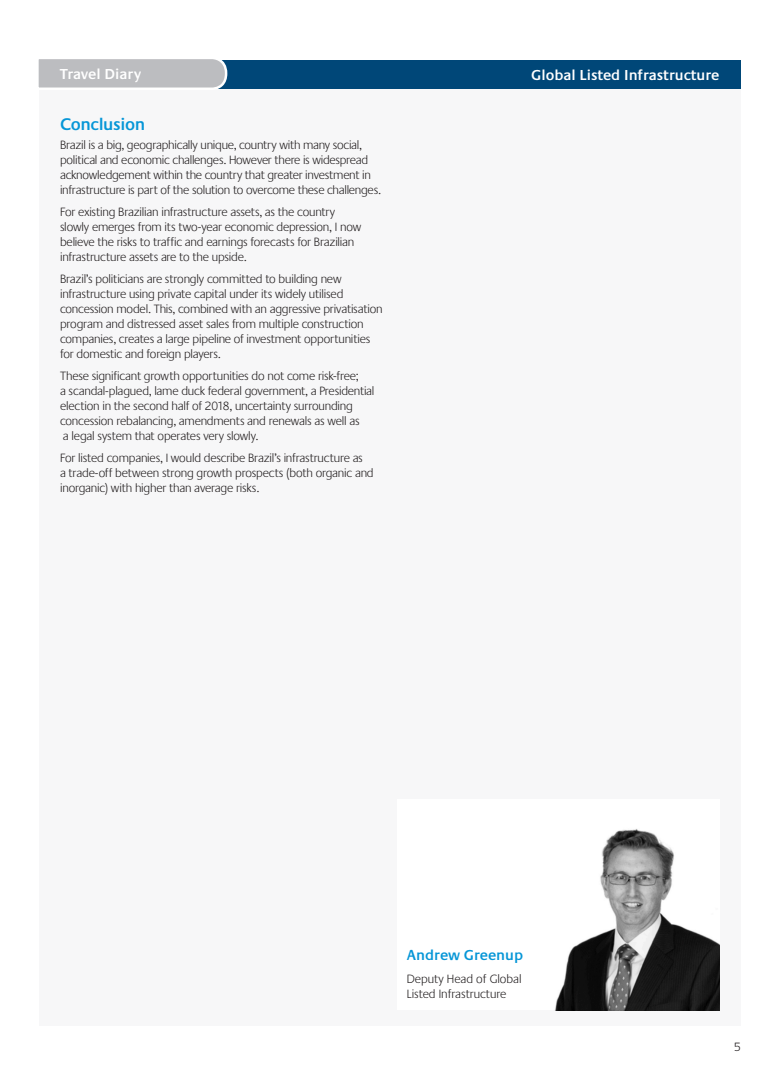
<style>
.page{position:relative;width:780px;height:1088px;background:#fff}
.page>*{position:absolute;margin:0;border:0;box-sizing:border-box;transform-origin:0 0}
.Heading_1{font:600 17.5px "Praxis EF";letter-spacing:-.02em;color:#0696d7}
.t1{font:600 15px "Praxis EF";color:#fff}
.Body_Bullet{font:600 15px "Praxis EF";color:#0696d7}
.Body_Text{font:300 12.5px/15px "Praxis EF";letter-spacing:-.015em;color:#231f20}
.Body_Bullet-2{font:300 12.5px/15px "Praxis EF";color:#231f20}
</style>
<div class="page">
<div style="left:39px;top:89px;width:702px;height:937px;background:#f7f7f8"></div>
<div style="left:39px;top:60px;width:701px;height:29px;background:#004778"></div>
<svg style="left:38px;top:59px;width:190px;height:30px;background:#bec0c3"></svg>
<div style="left:397px;top:799px;width:322px;height:211px;background:#fff"></div>
<img style="left:555px;top:829px;width:164px;height:181px">
<p class="t1" style="left:60px;top:66px;width:83px">Travel Diary</p>
<p class="t1" style="left:531px;top:67px;width:190px">Global Listed Infrastructure</p>
<p class="Heading_1" style="left:60px;top:115px;width:87px">Conclusion</p>
<p class="Body_Text" style="left:60px;top:137px;width:322px">Brazil is a big, geographically unique, country with many social, political and economic challenges. However there is widespread acknowledgement within the country that greater investment in infrastructure is part of the solution to overcome these challenges.</p>
<p class="Body_Text" style="left:60px;top:204px;width:303px">For existing Brazilian infrastructure assets, as the country slowly emerges from its two-year economic depression, I now believe the risks to traffic and earnings forecasts for Brazilian infrastructure assets are to the upside.</p>
<p class="Body_Text" style="left:60px;top:271px;width:324px">Brazil’s politicians are strongly committed to building new infrastructure using private capital under its widely utilised concession model. This, combined with an aggressive privatisation program and distressed asset sales from multiple construction companies, creates a large pipeline of investment opportunities for domestic and foreign players.</p>
<p class="Body_Text" style="left:60px;top:369px;width:316px">These significant growth opportunities do not come risk-free;<br>a scandal-plagued, lame duck federal government, a Presidential election in the second half of 2018, uncertainty surrounding concession rebalancing, amendments and renewals as well as<br>a legal system that operates very slowly.</p>
<p class="Body_Text" style="left:60px;top:451px;width:315px">For listed companies, I would describe Brazil’s infrastructure as<br>a trade-off between strong growth prospects (both organic and inorganic) with higher than average risks.</p>
<p class="Body_Bullet" style="left:407px;top:947px;width:118px">Andrew Greenup</p>
<p class="Body_Bullet-2" style="left:407px;top:971px;width:116px">Deputy Head of Global<br>Listed Infrastructure</p>
<p class="Body_Text" style="left:734px;top:1039px;width:8px">5</p>
</div>
